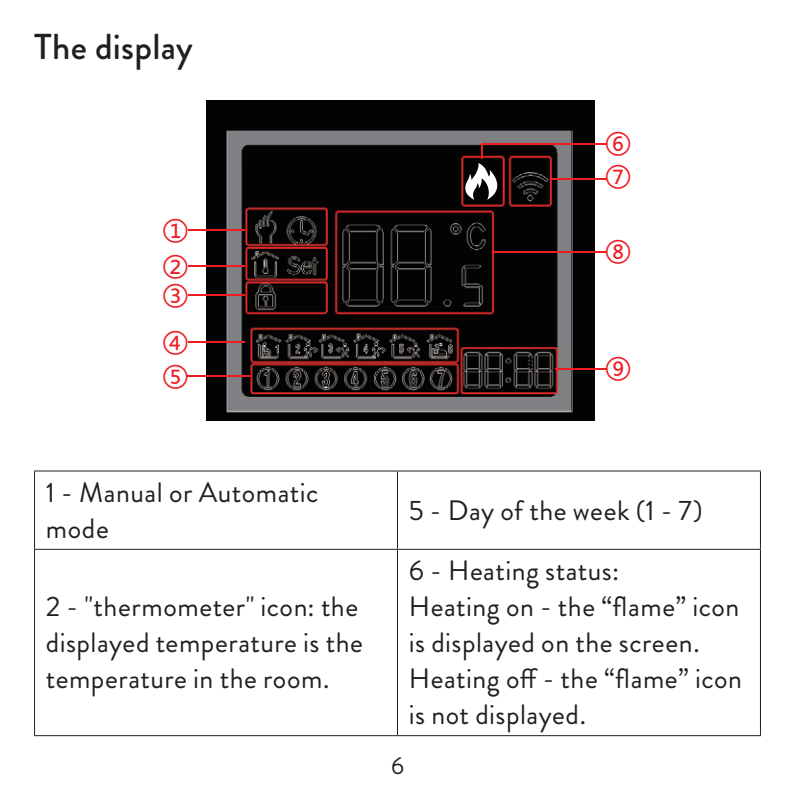
<style>
.page{position:relative;width:794px;height:794px;background:#fff}
.page>*{position:absolute;margin:0;border:0;box-sizing:border-box;transform-origin:0 0}
.UPPERCASE_TITLE{font:500 36px "Brandon Grotesque";letter-spacing:.01em;color:#231f20}
.t1{font:28px/36px "Brandon Grotesque";letter-spacing:.015em;color:#231f20}
.t2{font:26px/46.8px "Microsoft Ya Hei";color:#ee1d23}
.t3{font:24px "Brandon Grotesque";color:#231f20}
</style>
<div class="page">
<img style="left:206px;top:101px;width:388px;height:320px">
<hr style="left:188px;top:294px;width:56px;height:2px;background:#ee1d23">
<hr style="left:188px;top:341px;width:56px;height:1px;background:#ee1d23">
<hr style="left:188px;top:375px;width:62px;height:1px;background:#ee1d23">
<hr style="left:188px;top:265px;width:56px;height:2px;background:#ee1d23">
<hr style="left:188px;top:230px;width:56px;height:1px;background:#ee1d23">
<hr style="left:555px;top:368px;width:51px;height:2px;background:#ee1d23">
<hr style="left:550px;top:178px;width:56px;height:1px;background:#ee1d23">
<hr style="left:492px;top:251px;width:114px;height:1px;background:#ee1d23">
<svg style="left:464px;top:143px;width:43px;height:57px"></svg>
<hr style="left:482px;top:143px;width:124px;height:2px;background:#ee1d23">
<hr style="left:34px;top:470px;width:363px;height:2px;background:#231f20">
<hr style="left:34px;top:471px;width:1px;height:78px;background:#231f20">
<hr style="left:397px;top:470px;width:364px;height:2px;background:#231f20">
<hr style="left:397px;top:471px;width:1px;height:78px;background:#231f20">
<hr style="left:760px;top:471px;width:1px;height:78px;background:#231f20">
<hr style="left:34px;top:548px;width:363px;height:2px;background:#231f20">
<hr style="left:34px;top:550px;width:1px;height:185px;background:#231f20">
<hr style="left:397px;top:548px;width:364px;height:2px;background:#231f20">
<hr style="left:397px;top:550px;width:1px;height:185px;background:#231f20">
<hr style="left:760px;top:550px;width:1px;height:185px;background:#231f20">
<hr style="left:34px;top:735px;width:363px;height:1px;background:#231f20">
<hr style="left:397px;top:735px;width:364px;height:1px;background:#231f20">
<p class="UPPERCASE_TITLE" style="left:34px;top:22px;width:160px">The display</p>
<p class="t2" style="left:163px;top:205px;width:28px">①</p>
<p class="t2" style="left:163px;top:240px;width:28px">②</p>
<p class="t2" style="left:163px;top:269px;width:28px">③<br>④</p>
<p class="t2" style="left:163px;top:350px;width:28px">⑤</p>
<p class="t2" style="left:605px;top:117px;width:28px">⑥</p>
<p class="t2" style="left:605px;top:151px;width:28px">⑦</p>
<p class="t2" style="left:605px;top:225px;width:28px">⑧</p>
<p class="t2" style="left:605px;top:342px;width:28px">⑨</p>
<p class="t1" style="left:46px;top:475px;width:274px">1 - Manual or Automatic mode</p>
<p class="t1" style="left:46px;top:589px;width:318px">2 - "thermometer" icon: the displayed temperature is the temperature in the room.</p>
<p class="t1" style="left:409px;top:493px;width:295px">5 - Day of the week (1 - 7)</p>
<p class="t1" style="left:409px;top:553px;width:212px">6 - Heating status:</p>
<p class="t1" style="left:409px;top:589px;width:335px">Heating on - the “flame” icon is displayed on the screen.<br>Heating off - the “flame” icon is not displayed.</p>
<p class="t3" style="left:391px;top:749px;width:15px">6</p>
</div>
